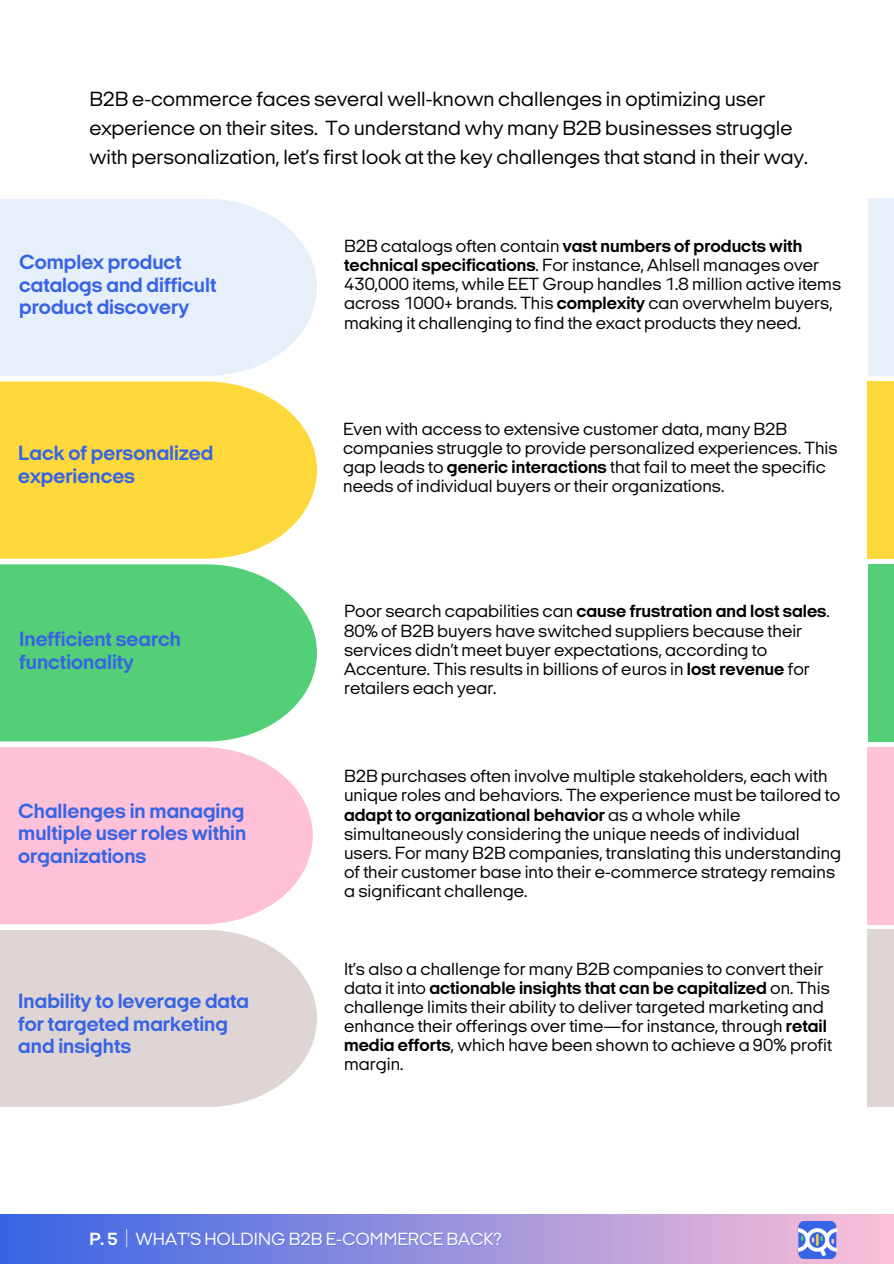
<style>
.page{position:relative;width:894px;height:1264px;background:#fff}
.page>*{position:absolute;margin:0;border:0;box-sizing:border-box;transform-origin:0 0}
.t1{font:700 21px/22.5px "Italian Plate No 2 Expanded";color:#3764e4}
.t2{font:21px/29.2px "Italian Plate No 2 Expanded";color:#000}
.t3{font:18px/19.2px "Italian Plate No 2 Expanded";color:#000}
.t4{font:18px "Italian Plate No 2 Expanded";color:#fff}
.s1{font-weight:700}
.s2{font-weight:700;color:rgb(55 100 228/.4)}
.s3{font-family:"Noto Sans CJ Ksc"}
</style>
<div class="page">
<div style="left:868px;top:199px;width:25px;height:177px;background:#e6effa"></div>
<svg style="left:0;top:199px;width:317px;height:177px;background:#e7f0fa"></svg>
<div style="left:867px;top:381px;width:26px;height:177px;background:#ffd93b"></div>
<svg style="left:0;top:381px;width:317px;height:177px;background:#ffdb49"></svg>
<div style="left:868px;top:564px;width:25px;height:177px;background:#53cf78"></div>
<div style="left:867px;top:747px;width:26px;height:177px;background:#ffc1d7"></div>
<div style="left:867px;top:929px;width:26px;height:178px;background:#e0d5d5"></div>
<svg style="left:0;top:564px;width:317px;height:177px;background:#5fd282"></svg>
<svg style="left:0;top:747px;width:313px;height:177px;background:#ffc5da"></svg>
<svg style="left:0;top:930px;width:317px;height:177px;background:#e2d8d8"></svg>
<div style="left:0;top:1214px;width:893px;height:49px;background:linear-gradient(to right,#3865e4,#f9bed7)"></div>
<img style="left:792px;top:1221px;width:48px;height:37px">
<p class="t2" style="left:89px;top:86px;width:719px">B2B e-commerce faces several well-known challenges in optimizing user experience on their sites. To understand why many B2B businesses struggle with personalization, let’s first look at the key challenges that stand in their way.</p>
<h2 class="t1" style="left:19px;top:253px;width:199px">Complex product catalogs and difficult product discovery</h2>
<p class="t1" style="left:18px;top:443px;width:196px">Lack of personalized experiences</p>
<h1 class="t1" style="left:19px;top:629px;width:163px">Inefficient search functionality</h1>
<h1 class="t1" style="left:18px;top:801px;width:230px;text-align:justify">Challenges in managing multiple user roles within organizations</h1>
<h1 class="t1" style="left:18px;top:991px;width:232px">Inability to leverage data for targeted marketing and insights</h1>
<h1 class="t3" style="left:344px;top:238px;width:498px">B2B catalogs often contain <span class="s1">vast numbers of products with technical specifications</span>. For instance, Ahlsell manages over 430,000 items, while EET Group handles 1.8 million active items across 1000+ brands. This <span class="s1">complexity</span> can overwhelm buyers, making it challenging to find the exact products they need.</h1>
<h1 class="t3" style="left:343px;top:420px;width:496px">Even with access to extensive customer data, many B2B companies struggle to provide personalized experiences. This gap leads to <span class="s1">generic interactions</span> that fail to meet the specific needs of individual buyers or their organizations.</h1>
<p class="t3" style="left:344px;top:603px;width:487px">Poor search capabilities can <span class="s1">cause frustration and lost sales</span>.<br>80% of B2B buyers have switched suppliers because their services didn’t meet buyer expectations, according to Accenture. This results in billions of euros in <span class="s1">lost revenue</span> for retailers each year.</p>
<p class="t3" style="left:344px;top:768px;width:498px">B2B purchases often involve multiple stakeholders, each with unique roles and behaviors. The experience must be tailored to <span class="s1">adapt to organizational behavior</span> as a whole while simultaneously considering the unique needs of individual users. For many B2B companies, translating this understanding of their customer base into their e-commerce strategy remains a significant challenge.</p>
<p class="t3" style="left:344px;top:960px;width:489px">It’s also a challenge for many B2B companies to convert their data it into <span class="s1">actionable insights that can be capitalized</span> on. This challenge limits their ability to deliver targeted marketing and enhance their offerings over time—for instance, through <span class="s1">retail media efforts</span>, which have been shown to achieve a 90% profit margin.</p>
<h4 class="t4" style="left:90px;top:1231px;width:413px"><span class="s2">P. 5</span><span class="s3">│</span>WHAT’S HOLDING B2B E-COMMERCE BACK?</h4>
</div>
